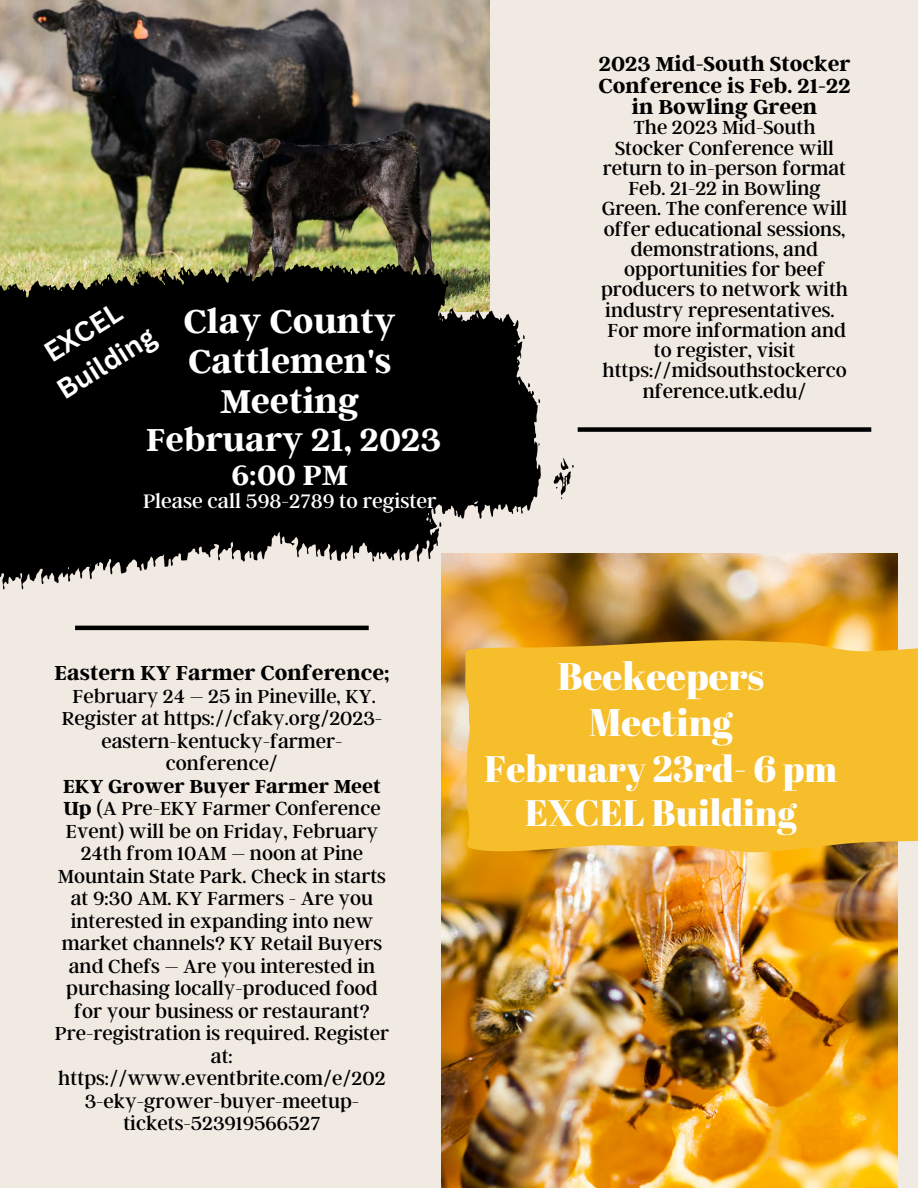
<style>
.page{position:relative;width:918px;height:1188px;background:#f1eae2}
.page>*{position:absolute;margin:0;border:0;box-sizing:border-box;transform-origin:0 0}
.t1{font:38.55px/45.8px "Abril Fatface";color:#fff;text-align:center}
.t2{font:36.9px/44.5px "Abril Fatface";color:#fff;text-align:center}
.t3{font:700 36.75px/39.9px "Argent CF";color:#fff;text-align:center}
.t4{font:700 35.25px "Argent CF";color:#fff}
.t5{font:700 31.05px "Argent CF";color:#fff}
.t6{font:700 27.3px/38px "Canva Sans";color:#fff;text-align:center}
.t7{font:700 22.5px/21.3px "Argent CF";color:#000;text-align:center}
.t8{font:21.75px "Argent CF";color:#fff}
.t9{font:21px/22.5px "Argent CF";color:#000;text-align:center}
.s1{font-weight:700}
</style>
<div class="page">
<img style="left:0;top:0;width:489px;height:263px">
<svg style="left:0;top:263px;width:574px;height:331px;fill:#000"></svg>
<img style="left:442px;top:554px;width:456px;height:633px">
<svg style="left:462px;top:639px;width:456px;height:216px;background:#f2bb2f"></svg>
<hr style="left:75px;top:626px;width:294px;height:4px;background:#000">
<div style="left:578px;top:427px;width:293px;height:5px;background:#000"></div>
<h3 class="t6" style="left:29px;top:343px;width:112px;rotate:-32deg">EXCEL<br>Building</h3>
<h3 class="t3" style="left:184px;top:299px;width:214px">Clay County<br>Cattlemen's<br>Meeting</h3>
<h3 class="t4" style="left:146px;top:416px;width:297px">February 21, 2023</h3>
<h3 class="t5" style="left:232px;top:454px;width:118px">6:00 PM</h3>
<p class="t8" style="left:143px;top:487px;width:295px">Please call 598-2789 to register</p>
<p class="t7" style="left:598px;top:52px;width:254px">2023 Mid-South Stocker<br>Conference is Feb. 21-22 in Bowling Green</p>
<p class="t9" style="left:601px;top:116px;width:249px;line-height:20.2px">The 2023 Mid-South<br>Stocker Conference will return to in-person format<br>Feb. 21-22 in Bowling<br>Green. The conference will offer educational sessions, demonstrations, and opportunities for beef producers to network with industry representatives.<br>For more information and to register, visit https://midsouthstockerco nference.utk.edu/</p>
<p class="t7" style="left:55px;top:661px;width:336px">Eastern KY Farmer Conference;</p>
<p class="t9" style="left:62px;top:684px;width:322px">February 24 – 25 in Pineville, KY.<br>Register at https://cfaky.org/2023- eastern-kentucky-farmer&shy;conference/</p>
<p class="t9" style="left:55px;top:774px;width:336px"><span class="s1">EKY Grower Buyer Farmer Meet<br>Up</span> (A Pre-EKY Farmer Conference<br>Event) will be on Friday, February<br>24th from 10AM – noon at Pine<br>Mountain State Park. Check in starts at 9:30 AM. KY Farmers - Are you interested in expanding into new market channels? KY Retail Buyers and Chefs – Are you interested in purchasing locally-produced food for your business or restaurant?<br>Pre-registration is required. Register at: https://www.eventbrite.com/e/202<br>3-eky-grower-buyer-meetup&shy;tickets-523919566527</p>
<h1 class="t1" style="left:557px;top:653px;width:208px">Beekeepers<br>Meeting</h1>
<h2 class="t2" style="left:485px;top:745px;width:354px">February 23rd- 6 pm<br>EXCEL Building</h2>
</div>
